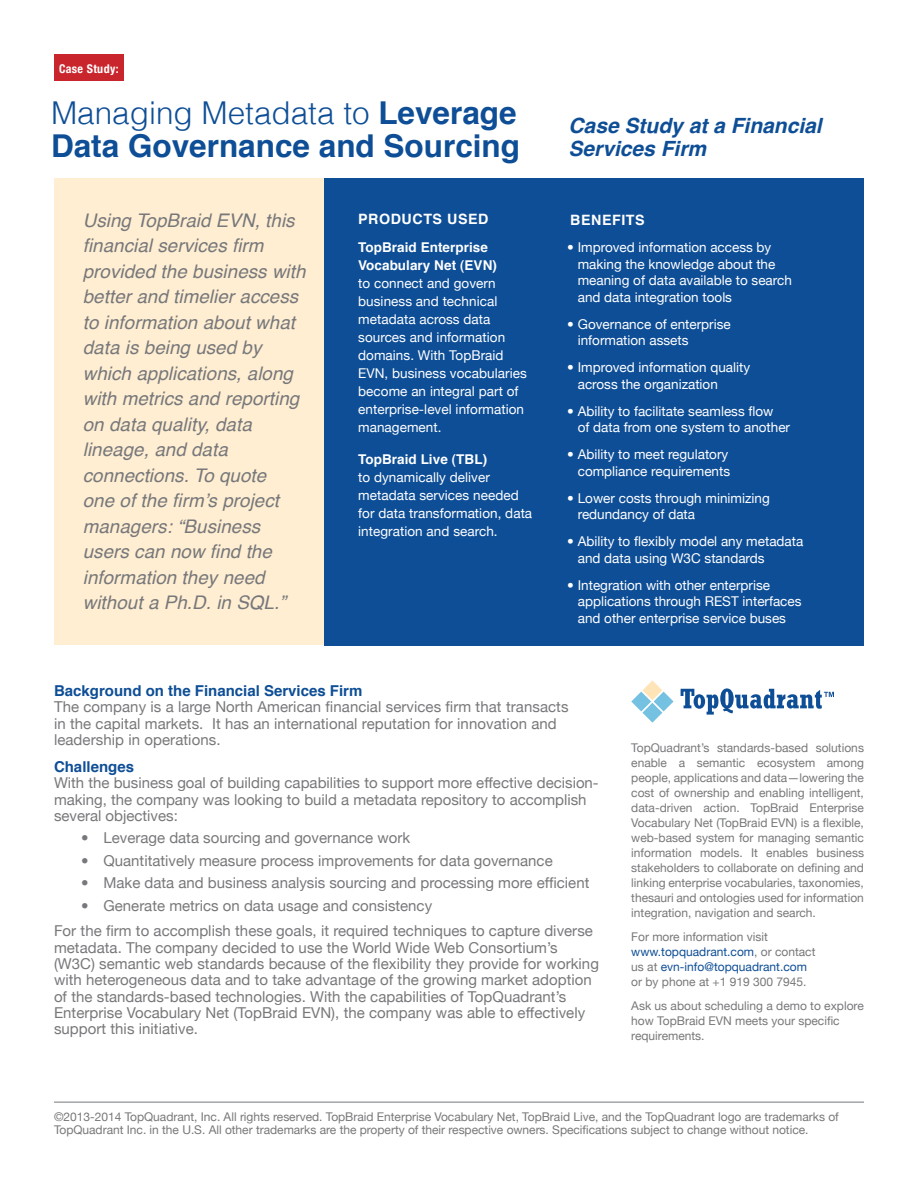
<style>
.page{position:relative;width:918px;height:1188px;background:#fff}
.page>*{position:absolute;margin:0;border:0;box-sizing:border-box;transform-origin:0 0}
.t1{font:700 31.5px/33px "Helvetica";color:#0e4e96}
.t2{font:italic 700 21px/22.5px "Helvetica";color:#0e4e96}
.t3{font:italic 18.75px/25.5px "Helvetica";letter-spacing:.005em;color:#77787b}
.t4{font:15px/16.4px "Helvetica Neue";letter-spacing:.005em;color:#77787b}
.t5{font:700 15px "Helvetica";color:#0e4e96}
.t6{font:700 14.25px "Helvetica";letter-spacing:.04em;color:#fff}
.t7{font:13.5px/18px "Helvetica Neue";color:#fff}
.t8{font:700 13.5px/18px "Helvetica";letter-spacing:.005em;color:#fff}
.t9{font:12px/15px "Helvetica Neue";color:#77787b}
.t10{font:700 condensed 12px "Helvetica Neue";letter-spacing:.03em;color:#fff}
.s1{font-weight:300}
.s2{font-weight:500}
.s3{color:#0e4e96}
</style>
<div class="page">
<svg style="left:631px;top:680px;width:43px;height:43px"></svg>
<svg style="left:681px;top:688px;width:153px;height:27px"></svg>
<div style="left:54px;top:178px;width:810px;height:466px;background:#ffeed2"></div>
<div style="left:324px;top:178px;width:540px;height:468px;background:#0e4e96"></div>
<div style="left:54px;top:54px;width:69px;height:26px;background:#c9252c"></div>
<hr style="left:54px;top:1102px;width:810px;height:1px;background:#77787b">
<p class="t10" style="left:59px;top:59px;width:61px">Case Study:</p>
<h1 class="t1" style="left:51px;top:98px;width:471px"><span class="s1">Managing Metadata to</span> Leverage<br>Data Governance and Sourcing</h1>
<p class="t3" style="left:83px;top:208px;width:224px">Using TopBraid EVN, this financial services firm provided the business with better and timelier access to information about what data is being used by which applications, along with metrics and reporting on data quality, data lineage, and data connections. To quote<br>one of the firm’s project managers: “Business users can now find the information they need without a Ph.D. in SQL.”</p>
<p class="t6" style="left:358px;top:209px;width:132px">PRODUCTS USED</p>
<p class="t8" style="left:358px;top:239px;width:140px">TopBraid Enterprise<br>Vocabulary Net (EVN)</p>
<p class="t7" style="left:358px;top:274px;width:170px">to connect and govern business and technical metadata across data sources and information domains. With TopBraid<br>EVN, business vocabularies become an integral part of enterprise-level information management.</p>
<p class="t8" style="left:358px;top:451px;width:130px">TopBraid Live (TBL)</p>
<p class="t7" style="left:358px;top:468px;width:176px">to dynamically deliver metadata services needed for data transformation, data integration and search.</p>
<h2 class="t2" style="left:568px;top:115px;width:255px">Case Study at a Financial<br>Services Firm</h2>
<p class="t6" style="left:570px;top:210px;width:76px">BENEFITS</p>
<p class="t7" style="left:578px;top:239px;width:216px;line-height:16.5px;text-indent:-11px">• Improved information access by making the knowledge about the meaning of data available to search and data integration tools</p>
<p class="t7" style="left:578px;top:315px;width:154px;line-height:16.5px;text-indent:-11px">• Governance of enterprise information assets</p>
<p class="t7" style="left:578px;top:359px;width:174px;line-height:16.5px;text-indent:-11px">• Improved information quality across the organization</p>
<p class="t7" style="left:578px;top:402px;width:214px;line-height:16.5px;text-indent:-11px">• Ability to facilitate seamless flow<br>of data from one system to another</p>
<p class="t7" style="left:567px;top:446px;width:164px;line-height:16.5px;text-align:right">• Ability to meet regulatory compliance requirements</p>
<p class="t7" style="left:578px;top:489px;width:194px;line-height:16.5px;text-indent:-11px">• Lower costs through minimizing redundancy of data</p>
<p class="t7" style="left:578px;top:533px;width:227px;line-height:16.5px;text-indent:-11px">• Ability to flexibly model any metadata and data using W3C standards</p>
<p class="t7" style="left:578px;top:576px;width:225px;line-height:16.5px;text-indent:-11px">• Integration with other enterprise applications through REST interfaces and other enterprise service buses</p>
<p class="t5" style="left:54px;top:680px;width:310px">Background on the Financial Services Firm</p>
<p class="t4" style="left:54px;top:698px;width:516px">The company is a large North American financial services firm that transacts in the capital markets. It has an international reputation for innovation and leadership in operations.</p>
<p class="t5" style="left:54px;top:756px;width:82px">Challenges</p>
<p class="t4" style="left:54px;top:775px;width:546px">With the business goal of building capabilities to support more effective decision&shy;making, the company was looking to build a metadata repository to accomplish several objectives:</p>
<p class="t4" style="left:81px;top:830px;width:331px"><span class="s2">•</span> Leverage data sourcing and governance work</p>
<p class="t4" style="left:81px;top:852px;width:473px"><span class="s2">•</span> Quantitatively measure process improvements for data governance</p>
<p class="t4" style="left:81px;top:875px;width:510px"><span class="s2">•</span> Make data and business analysis sourcing and processing more efficient</p>
<p class="t4" style="left:54px;top:893px;width:540px;line-height:25.3px;text-indent:27px"><span class="s2">•</span> Generate metrics on data usage and consistency<br>For the firm to accomplish these goals, it required techniques to capture diverse</p>
<p class="t4" style="left:54px;top:939px;width:546px">metadata. The company decided to use the World Wide Web Consortium’s (W3C) semantic web standards because of the flexibility they provide for working with heterogeneous data and to take advantage of the growing market adoption of the standards-based technologies. With the capabilities of TopQuadrant’s Enterprise Vocabulary Net (TopBraid EVN), the company was able to effectively support this initiative.</p>
<p class="t9" style="left:631px;top:740px;width:234px;text-align:justify">TopQuadrant’s standards-based solutions enable a semantic ecosystem among people, applications and data—lowering the cost of ownership and enabling intelligent, data-driven action. TopBraid Enterprise Vocabulary Net (TopBraid EVN) is a flexible, web-based system for managing semantic information models. It enables business stakeholders to collaborate on defining and linking enterprise vocabularies, taxonomies, thesauri and ontologies used for information integration, navigation and search.</p>
<p class="t9" style="left:631px;top:929px;width:186px">For more information visit <span class="s3">www.topquadrant.com</span>, or contact us at <span class="s3">evn-info@topquadrant.com </span>or by phone at +1 919 300 7945.</p>
<p class="t9" style="left:631px;top:998px;width:234px">Ask us about scheduling a demo to explore how TopBraid EVN meets your specific requirements.</p>
<p class="t9" style="left:54px;top:1109px;width:786px;line-height:13.5px">©2013-2014 TopQuadrant, Inc. All rights reserved. TopBraid Enterprise Vocabulary Net, TopBraid Live, and the TopQuadrant logo are trademarks of<br>TopQuadrant Inc. in the U.S. All other trademarks are the property of their respective owners. Specifications subject to change without notice.</p>
</div>
